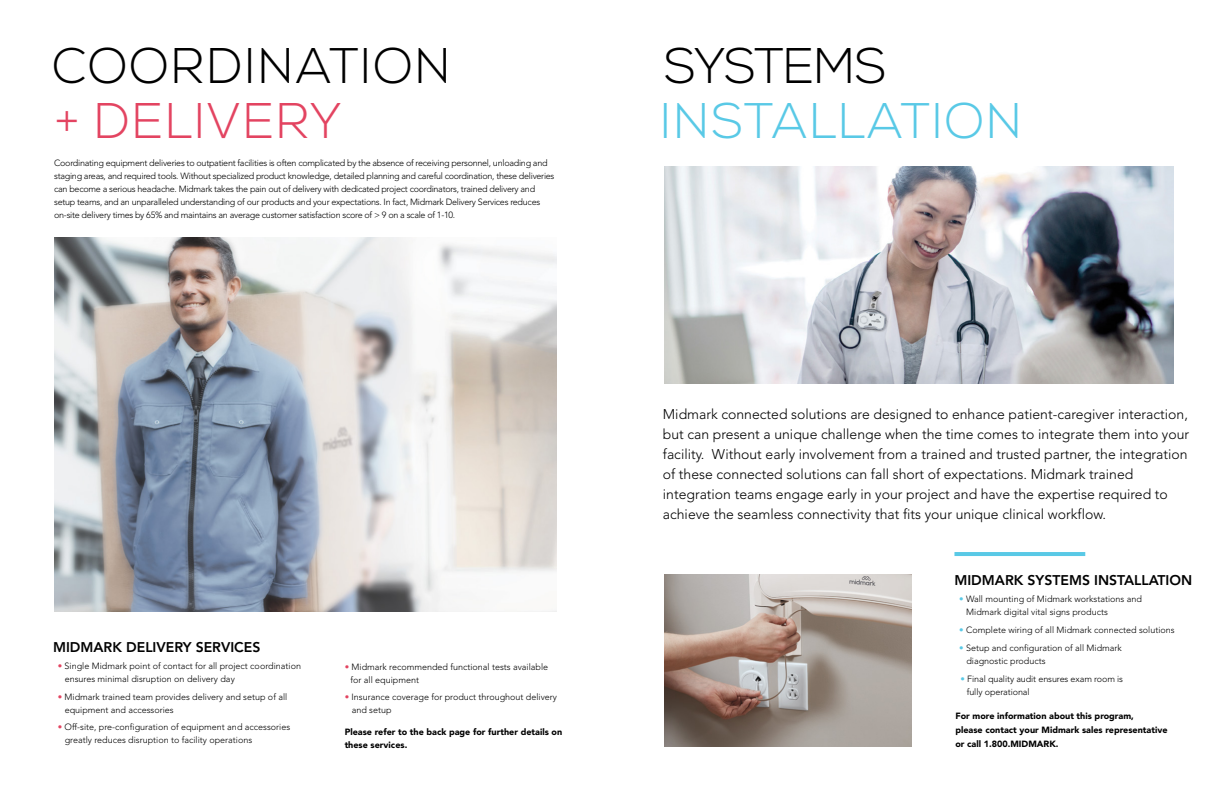
<style>
.page{position:relative;width:1224px;height:792px;background:#fff}
.page>*{position:absolute;margin:0;border:0;box-sizing:border-box;transform-origin:0 0}
.t1{font:300 50px "Nexa";letter-spacing:.015em;color:#59c9e6}
.t2{font:300 50px "Nexa";letter-spacing:.015em;color:#000}
.t3{font:300 50px "Nexa";letter-spacing:.015em;color:#e34461}
.t4{font:300 50px "Nexa";letter-spacing:-.035em;color:#000}
.t5{font:300 14px/20px "Avenir";color:#000}
.t6{font:800 14px "Avenir";color:#000}
.t7{font:300 9px/13px "Avenir";letter-spacing:-.01em;color:#000}
.t8{font:300 9px/13px "Avenir";letter-spacing:-.03em;color:#000}
.t9{font:900 9px/14px "Avenir";color:#000}
.s1{color:#e34461}
.s2{color:#59c9e6}
</style>
<div class="page">
<img style="left:665px;top:166px;width:509px;height:217px">
<img style="left:665px;top:575px;width:247px;height:172px">
<img style="left:54px;top:238px;width:503px;height:374px">
<hr style="left:954px;top:552px;width:131px;height:4px;background:#59c9e6">
<h1 class="t2" style="left:52px;top:37px;width:401px">COORDINATION</h1>
<h1 class="t3" style="left:54px;top:92px;width:289px">+ DELIVERY</h1>
<p class="t8" style="left:54px;top:157px;width:502px">Coordinating equipment deliveries to outpatient facilities is often complicated by the absence of receiving personnel, unloading and staging areas, and required tools. Without specialized product knowledge, detailed planning and careful coordination, these deliveries can become a serious headache. Midmark takes the pain out of delivery with dedicated project coordinators, trained delivery and setup teams, and an unparalleled understanding of our products and your expectations. In fact, Midmark Delivery Services reduces on-site delivery times by 65% and maintains an average customer satisfaction score of &gt; 9 on a scale of 1-10.</p>
<h2 class="t6" style="left:53px;top:639px;width:209px">MIDMARK DELIVERY SERVICES</h2>
<p class="t7" style="left:65px;top:660px;width:238px;text-indent:-7px"><span class="s1">•</span> Single Midmark point of contact for all project coordination ensures minimal disruption on delivery day</p>
<p class="t7" style="left:65px;top:690px;width:224px;text-indent:-7px"><span class="s1">•</span> Midmark trained team provides delivery and setup of all equipment and accessories</p>
<p class="t7" style="left:65px;top:721px;width:227px;text-indent:-7px"><span class="s1">•</span> Off-site, pre-configuration of equipment and accessories greatly reduces disruption to facility operations</p>
<p class="t7" style="left:351px;top:660px;width:199px;text-indent:-6px"><span class="s1">•</span> Midmark recommended functional tests available for all equipment</p>
<p class="t7" style="left:352px;top:691px;width:207px;text-indent:-7px"><span class="s1">•</span> Insurance coverage for product throughout delivery and setup</p>
<p class="t9" style="left:345px;top:726px;width:219px;line-height:13px">Please refer to the back page for further details on these services.</p>
<h1 class="t4" style="left:663px;top:37px;width:225px">SYSTEMS</h1>
<h1 class="t1" style="left:659px;top:92px;width:365px">INSTALLATION</h1>
<p class="t5" style="left:663px;top:404px;width:528px">Midmark connected solutions are designed to enhance patient-caregiver interaction, but can present a unique challenge when the time comes to integrate them into your facility. Without early involvement from a trained and trusted partner, the integration of these connected solutions can fall short of expectations. Midmark trained integration teams engage early in your project and have the expertise required to achieve the seamless connectivity that fits your unique clinical workflow.</p>
<h2 class="t6" style="left:954px;top:572px;width:239px">MIDMARK SYSTEMS INSTALLATION</h2>
<p class="t7" style="left:966px;top:593px;width:177px;text-indent:-7px"><span class="s2">•</span> Wall mounting of Midmark workstations and<br>Midmark digital vital signs products</p>
<p class="t7" style="left:959px;top:624px;width:217px"><span class="s2">•</span> Complete wiring of all Midmark connected solutions</p>
<p class="t7" style="left:966px;top:642px;width:157px;text-indent:-7px"><span class="s2">•</span> Setup and configuration of all Midmark diagnostic products</p>
<p class="t7" style="left:967px;top:673px;width:158px;text-indent:-6px"><span class="s2">•</span> Final quality audit ensures exam room is fully operational</p>
<p class="t9" style="left:955px;top:709px;width:214px">For more information about this program,<br>please contact your Midmark sales representative or call 1.800.MIDMARK.</p>
</div>
